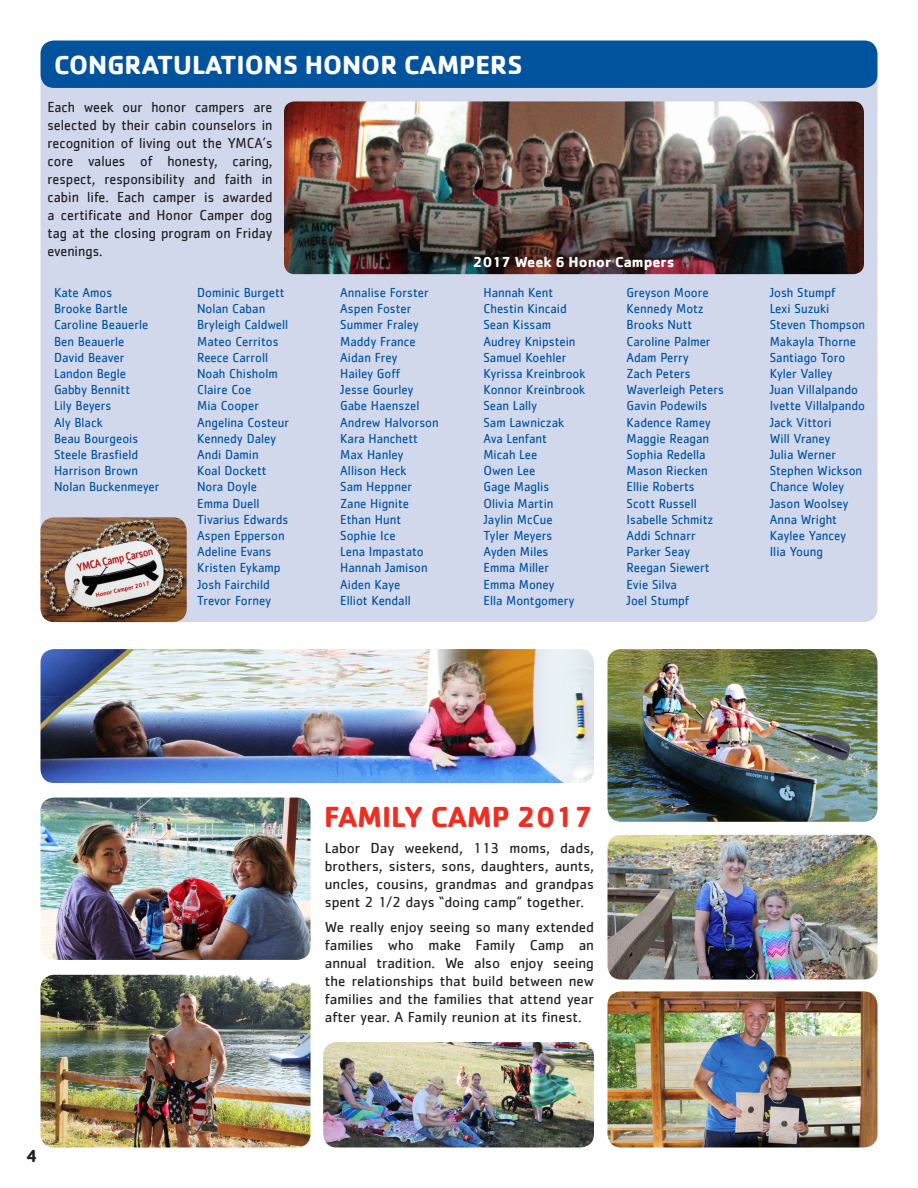
<style>
.page{position:relative;width:918px;height:1188px;background:#fff}
.page>*{position:absolute;margin:0;border:0;box-sizing:border-box;transform-origin:0 0}
.Headers{font:700 30px "Cachet";color:#ee2e22}
.Headers-2{font:700 27px "Cachet";color:#fff}
.t1{font:700 18px "Cachet";color:#231f20}
.Paragraph{font:15px/18px "Cachet";color:#231f20;text-align:justify}
.Paragraph-2{font:15px/18px "Cachet";color:#231f20;text-align:justify;scale:.94 1}
.Paragraph-3{font:700 15px "Cachet";color:#fff}
.Paragraph-4{font:13.5px "Cachet";color:#01539e;scale:.95 1}
</style>
<div class="page">
<div style="left:40px;top:64px;width:838px;height:558px;background:#d1d8ec;border-radius:14px"></div>
<div style="left:40px;top:40px;width:838px;height:48px;background:#01539e;border-radius:14px"></div>
<img style="left:40px;top:517px;width:147px;height:105px">
<img style="left:284px;top:101px;width:580px;height:173px">
<img style="left:608px;top:991px;width:270px;height:157px">
<img style="left:323px;top:1042px;width:271px;height:106px">
<img style="left:608px;top:835px;width:270px;height:145px">
<img style="left:40px;top:649px;width:554px;height:134px">
<img style="left:608px;top:649px;width:270px;height:173px">
<img style="left:40px;top:975px;width:270px;height:173px">
<img style="left:40px;top:798px;width:270px;height:162px">
<p class="Headers-2" style="left:54px;top:47px;width:470px">CONGRATULATIONS HONOR CAMPERS</p>
<p class="Paragraph-2" style="left:48px;top:98px;width:241px">Each week our honor campers are selected by their cabin counselors in recognition of living out the YMCA’s core values of honesty, caring, respect, responsibility and faith in cabin life. Each camper is awarded a certificate and Honor Camper dog tag at the closing program on Friday evenings.</p>
<p class="Paragraph-4" style="left:54px;top:285px;width:63px">Kate Amos</p>
<p class="Paragraph-4" style="left:54px;top:301px;width:79px">Brooke Bartle</p>
<p class="Paragraph-4" style="left:54px;top:317px;width:101px">Caroline Beauerle</p>
<p class="Paragraph-4" style="left:54px;top:333px;width:76px">Ben Beauerle</p>
<p class="Paragraph-4" style="left:54px;top:349px;width:76px">David Beaver</p>
<p class="Paragraph-4" style="left:54px;top:366px;width:77px">Landon Begle</p>
<p class="Paragraph-4" style="left:54px;top:382px;width:82px">Gabby Bennitt</p>
<p class="Paragraph-4" style="left:54px;top:398px;width:62px">Lily Beyers</p>
<p class="Paragraph-4" style="left:54px;top:414px;width:53px">Aly Black</p>
<p class="Paragraph-4" style="left:54px;top:430px;width:90px">Beau Bourgeois</p>
<p class="Paragraph-4" style="left:54px;top:447px;width:90px">Steele Brasfield</p>
<p class="Paragraph-4" style="left:54px;top:463px;width:90px">Harrison Brown</p>
<p class="Paragraph-4" style="left:54px;top:479px;width:113px">Nolan Buckenmeyer</p>
<p class="Paragraph-4" style="left:197px;top:285px;width:94px">Dominic Burgett</p>
<p class="Paragraph-4" style="left:197px;top:301px;width:73px">Nolan Caban</p>
<p class="Paragraph-4" style="left:197px;top:317px;width:97px">Bryleigh Caldwell</p>
<p class="Paragraph-4" style="left:197px;top:333px;width:87px">Mateo Cerritos</p>
<p class="Paragraph-4" style="left:197px;top:349px;width:76px">Reece Carroll</p>
<p class="Paragraph-4" style="left:197px;top:366px;width:86px">Noah Chisholm</p>
<p class="Paragraph-4" style="left:197px;top:382px;width:59px">Claire Coe</p>
<p class="Paragraph-4" style="left:197px;top:398px;width:67px">Mia Cooper</p>
<p class="Paragraph-4" style="left:197px;top:414px;width:98px">Angelina Costeur</p>
<p class="Paragraph-4" style="left:197px;top:430px;width:85px">Kennedy Daley</p>
<p class="Paragraph-4" style="left:197px;top:447px;width:66px">Andi Damin</p>
<p class="Paragraph-4" style="left:197px;top:463px;width:75px">Koal Dockett</p>
<p class="Paragraph-4" style="left:197px;top:479px;width:65px">Nora Doyle</p>
<p class="Paragraph-4" style="left:197px;top:495px;width:67px">Emma Duell</p>
<p class="Paragraph-4" style="left:197px;top:511px;width:98px">Tivarius Edwards</p>
<p class="Paragraph-4" style="left:197px;top:528px;width:94px">Aspen Epperson</p>
<p class="Paragraph-4" style="left:197px;top:544px;width:80px">Adeline Evans</p>
<p class="Paragraph-4" style="left:197px;top:560px;width:89px">Kristen Eykamp</p>
<p class="Paragraph-4" style="left:197px;top:576px;width:78px">Josh Fairchild</p>
<p class="Paragraph-4" style="left:197px;top:592px;width:79px">Trevor Forney</p>
<p class="Paragraph-4" style="left:340px;top:285px;width:95px">Annalise Forster</p>
<p class="Paragraph-4" style="left:340px;top:301px;width:77px">Aspen Foster</p>
<p class="Paragraph-4" style="left:340px;top:317px;width:84px">Summer Fraley</p>
<p class="Paragraph-4" style="left:340px;top:333px;width:81px">Maddy France</p>
<p class="Paragraph-4" style="left:340px;top:349px;width:62px">Aidan Frey</p>
<p class="Paragraph-4" style="left:340px;top:366px;width:65px">Hailey Goff</p>
<p class="Paragraph-4" style="left:340px;top:382px;width:79px">Jesse Gourley</p>
<p class="Paragraph-4" style="left:340px;top:398px;width:85px">Gabe Haenszel</p>
<p class="Paragraph-4" style="left:340px;top:414px;width:105px">Andrew Halvorson</p>
<p class="Paragraph-4" style="left:340px;top:430px;width:83px">Kara Hanchett</p>
<p class="Paragraph-4" style="left:340px;top:447px;width:68px">Max Hanley</p>
<p class="Paragraph-4" style="left:340px;top:463px;width:71px">Allison Heck</p>
<p class="Paragraph-4" style="left:340px;top:479px;width:77px">Sam Heppner</p>
<p class="Paragraph-4" style="left:340px;top:495px;width:74px">Zane Hignite</p>
<p class="Paragraph-4" style="left:340px;top:511px;width:66px">Ethan Hunt</p>
<p class="Paragraph-4" style="left:340px;top:528px;width:60px">Sophie Ice</p>
<p class="Paragraph-4" style="left:340px;top:544px;width:89px">Lena Impastato</p>
<p class="Paragraph-4" style="left:340px;top:560px;width:94px">Hannah Jamison</p>
<p class="Paragraph-4" style="left:340px;top:576px;width:65px">Aiden Kaye</p>
<p class="Paragraph-4" style="left:340px;top:592px;width:76px">Elliot Kendall</p>
<p class="Paragraph-3" style="left:473px;top:252px;width:203px">2017 Week 6 Honor Campers</p>
<p class="Paragraph-4" style="left:483px;top:285px;width:75px">Hannah Kent</p>
<p class="Paragraph-4" style="left:483px;top:301px;width:89px">Chestin Kincaid</p>
<p class="Paragraph-4" style="left:483px;top:317px;width:73px">Sean Kissam</p>
<p class="Paragraph-4" style="left:483px;top:333px;width:99px">Audrey Knipstein</p>
<p class="Paragraph-4" style="left:483px;top:349px;width:89px">Samuel Koehler</p>
<p class="Paragraph-4" style="left:483px;top:366px;width:109px">Kyrissa Kreinbrook</p>
<p class="Paragraph-4" style="left:483px;top:382px;width:109px">Konnor Kreinbrook</p>
<p class="Paragraph-4" style="left:483px;top:398px;width:58px">Sean Lally</p>
<p class="Paragraph-4" style="left:483px;top:414px;width:87px">Sam Lawniczak</p>
<p class="Paragraph-4" style="left:483px;top:430px;width:68px">Ava Lenfant</p>
<p class="Paragraph-4" style="left:483px;top:447px;width:58px">Micah Lee</p>
<p class="Paragraph-4" style="left:483px;top:463px;width:56px">Owen Lee</p>
<p class="Paragraph-4" style="left:483px;top:479px;width:71px">Gage Maglis</p>
<p class="Paragraph-4" style="left:483px;top:495px;width:75px">Olivia Martin</p>
<p class="Paragraph-4" style="left:483px;top:511px;width:75px">Jaylin McCue</p>
<p class="Paragraph-4" style="left:483px;top:528px;width:74px">Tyler Meyers</p>
<p class="Paragraph-4" style="left:483px;top:544px;width:70px">Ayden Miles</p>
<p class="Paragraph-4" style="left:483px;top:560px;width:71px">Emma Miller</p>
<p class="Paragraph-4" style="left:483px;top:576px;width:76px">Emma Money</p>
<p class="Paragraph-4" style="left:483px;top:592px;width:97px">Ella Montgomery</p>
<p class="Paragraph-4" style="left:627px;top:285px;width:88px">Greyson Moore</p>
<p class="Paragraph-4" style="left:627px;top:301px;width:83px">Kennedy Motz</p>
<p class="Paragraph-4" style="left:627px;top:317px;width:71px">Brooks Nutt</p>
<p class="Paragraph-4" style="left:627px;top:333px;width:90px">Caroline Palmer</p>
<p class="Paragraph-4" style="left:627px;top:349px;width:67px">Adam Perry</p>
<p class="Paragraph-4" style="left:627px;top:366px;width:69px">Zach Peters</p>
<p class="Paragraph-4" style="left:627px;top:382px;width:104px">Waverleigh Peters</p>
<p class="Paragraph-4" style="left:627px;top:398px;width:87px">Gavin Podewils</p>
<p class="Paragraph-4" style="left:627px;top:414px;width:90px">Kadence Ramey</p>
<p class="Paragraph-4" style="left:627px;top:430px;width:88px">Maggie Reagan</p>
<p class="Paragraph-4" style="left:627px;top:447px;width:85px">Sophia Redella</p>
<p class="Paragraph-4" style="left:627px;top:463px;width:87px">Mason Riecken</p>
<p class="Paragraph-4" style="left:627px;top:479px;width:73px">Ellie Roberts</p>
<p class="Paragraph-4" style="left:627px;top:495px;width:76px">Scott Russell</p>
<p class="Paragraph-4" style="left:627px;top:511px;width:93px">Isabelle Schmitz</p>
<p class="Paragraph-4" style="left:627px;top:528px;width:74px">Addi Schnarr</p>
<p class="Paragraph-4" style="left:627px;top:544px;width:69px">Parker Seay</p>
<p class="Paragraph-4" style="left:627px;top:560px;width:89px">Reegan Siewert</p>
<p class="Paragraph-4" style="left:627px;top:576px;width:54px">Evie Silva</p>
<p class="Paragraph-4" style="left:627px;top:592px;width:68px">Joel Stumpf</p>
<p class="Paragraph-4" style="left:770px;top:285px;width:71px">Josh Stumpf</p>
<p class="Paragraph-4" style="left:770px;top:301px;width:64px">Lexi Suzuki</p>
<p class="Paragraph-4" style="left:770px;top:317px;width:102px">Steven Thompson</p>
<p class="Paragraph-4" style="left:770px;top:333px;width:92px">Makayla Thorne</p>
<p class="Paragraph-4" style="left:770px;top:349px;width:81px">Santiago Toro</p>
<p class="Paragraph-4" style="left:770px;top:366px;width:68px">Kyler Valley</p>
<p class="Paragraph-4" style="left:770px;top:382px;width:94px">Juan Villalpando</p>
<p class="Paragraph-4" style="left:770px;top:398px;width:102px">Ivette Villalpando</p>
<p class="Paragraph-4" style="left:770px;top:414px;width:67px">Jack Vittori</p>
<p class="Paragraph-4" style="left:770px;top:430px;width:66px">Will Vraney</p>
<p class="Paragraph-4" style="left:770px;top:447px;width:71px">Julia Werner</p>
<p class="Paragraph-4" style="left:770px;top:463px;width:99px">Stephen Wickson</p>
<p class="Paragraph-4" style="left:770px;top:479px;width:80px">Chance Woley</p>
<p class="Paragraph-4" style="left:770px;top:495px;width:85px">Jason Woolsey</p>
<p class="Paragraph-4" style="left:770px;top:511px;width:72px">Anna Wright</p>
<p class="Paragraph-4" style="left:770px;top:528px;width:82px">Kaylee Yancey</p>
<p class="Paragraph-4" style="left:770px;top:544px;width:58px">Ilia Young</p>
<p class="t1" style="left:26px;top:1144px;width:13px">4</p>
<p class="Headers" style="left:324px;top:797px;width:270px">FAMILY CAMP 2017</p>
<p class="Paragraph" style="left:325px;top:839px;width:271px">Labor Day weekend, 113 moms, dads, brothers, sisters, sons, daughters, aunts, uncles, cousins, grandmas and grandpas spent 2 1/2 days “doing camp” together.</p>
<p class="Paragraph" style="left:325px;top:918px;width:271px">We really enjoy seeing so many extended families who make Family Camp an annual tradition. We also enjoy seeing the relationships that build between new families and the families that attend year after year. A Family reunion at its finest.</p>
</div>
